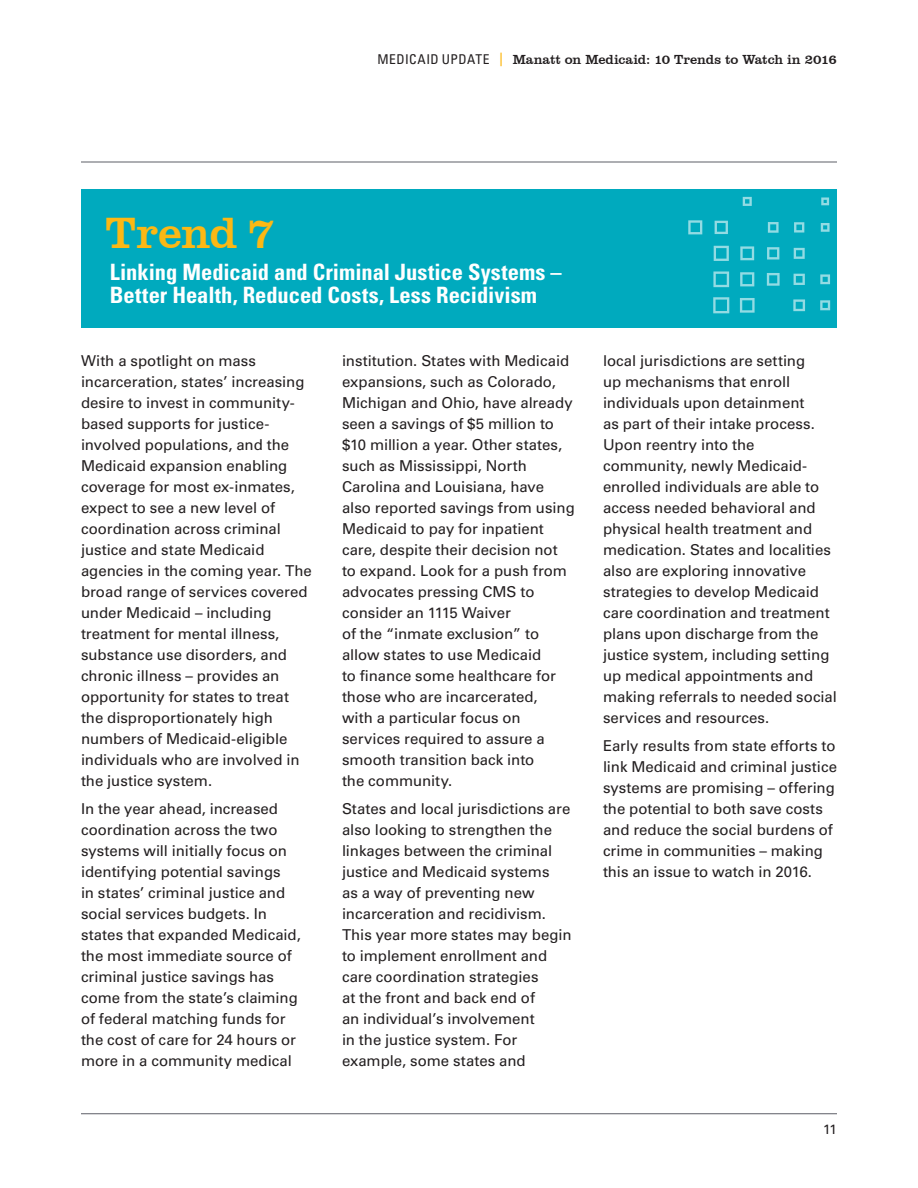
<style>
.page{position:relative;width:918px;height:1188px;background:#fff}
.page>*{position:absolute;margin:0;border:0;box-sizing:border-box;transform-origin:0 0}
.t1{font:45px "Clarendon BT";letter-spacing:-.015em;color:#fcb814}
.t2{font:700 condensed 22.5px/22.5px "Univers LT Std";color:#fff}
.t3{font:15px/21px "Univers LT Std";color:#231f20}
.t4{font:13.5px "Clarendon BT";letter-spacing:-.005em;color:#231f20}
.t5{font:13.5px "Univers LT Std";color:#231f20}
.s1{font-family:"Univers LT Std";font-stretch:condensed}
.s2{color:#fcb814}
</style>
<div class="page">
<hr style="left:81px;top:162px;width:756px;height:1px;background:#5c5e67">
<hr style="left:81px;top:1113px;width:756px;height:1px;background:#5c5e67">
<div style="left:81px;top:189px;width:756px;height:138px;background:#00aabe"></div>
<svg style="left:743px;top:197px;width:9px;height:9px"></svg>
<svg style="left:821px;top:197px;width:8px;height:8px"></svg>
<svg style="left:688px;top:220px;width:14px;height:14px"></svg>
<svg style="left:715px;top:221px;width:13px;height:13px"></svg>
<svg style="left:768px;top:222px;width:11px;height:11px"></svg>
<svg style="left:794px;top:222px;width:10px;height:11px"></svg>
<svg style="left:821px;top:223px;width:9px;height:9px"></svg>
<svg style="left:714px;top:246px;width:15px;height:15px"></svg>
<svg style="left:740px;top:246px;width:14px;height:14px"></svg>
<svg style="left:767px;top:247px;width:12px;height:13px"></svg>
<svg style="left:794px;top:248px;width:11px;height:11px"></svg>
<svg style="left:713px;top:271px;width:16px;height:16px"></svg>
<svg style="left:740px;top:272px;width:14px;height:14px"></svg>
<svg style="left:767px;top:273px;width:13px;height:13px"></svg>
<svg style="left:794px;top:274px;width:11px;height:11px"></svg>
<svg style="left:820px;top:274px;width:10px;height:10px"></svg>
<svg style="left:713px;top:297px;width:16px;height:16px"></svg>
<svg style="left:740px;top:298px;width:15px;height:15px"></svg>
<svg style="left:793px;top:299px;width:12px;height:12px"></svg>
<svg style="left:820px;top:300px;width:10px;height:10px"></svg>
<p class="t4" style="left:378px;top:51px;width:461px"><span class="s1">MEDICAID UPDATE</span> <span class="s2">|</span> Manatt on Medicaid: 10 Trends to Watch in 2016</p>
<p class="t1" style="left:105px;top:204px;width:171px">Trend 7</p>
<p class="t2" style="left:110px;top:261px;width:454px">Linking Medicaid and Criminal Justice Systems –<br>Better Health, Reduced Costs, Less Recidivism</p>
<p class="t3" style="left:81px;top:350px;width:232px">With a spotlight on mass incarceration, states’ increasing desire to invest in community&shy;based supports for justice&shy;involved populations, and the<br>Medicaid expansion enabling coverage for most ex-inmates, expect to see a new level of coordination across criminal justice and state Medicaid agencies in the coming year. The broad range of services covered under Medicaid – including treatment for mental illness, substance use disorders, and chronic illness – provides an opportunity for states to treat the disproportionately high numbers of Medicaid-eligible individuals who are involved in the justice system.</p>
<p class="t3" style="left:81px;top:798px;width:221px">In the year ahead, increased coordination across the two systems will initially focus on identifying potential savings<br>in states’ criminal justice and social services budgets. In states that expanded Medicaid, the most immediate source of criminal justice savings has come from the state’s claiming of federal matching funds for the cost of care for 24 hours or more in a community medical</p>
<p class="t3" style="left:342px;top:350px;width:234px">institution. States with Medicaid expansions, such as Colorado,<br>Michigan and Ohio, have already seen a savings of $5 million to $10 million a year. Other states, such as Mississippi, North<br>Carolina and Louisiana, have also reported savings from using<br>Medicaid to pay for inpatient care, despite their decision not to expand. Look for a push from advocates pressing CMS to consider an 1115 Waiver<br>of the “inmate exclusion” to allow states to use Medicaid<br>to finance some healthcare for those who are incarcerated,<br>with a particular focus on services required to assure a smooth transition back into<br>the community.</p>
<p class="t3" style="left:342px;top:798px;width:231px">States and local jurisdictions are also looking to strengthen the linkages between the criminal justice and Medicaid systems<br>as a way of preventing new incarceration and recidivism.<br>This year more states may begin to implement enrollment and care coordination strategies<br>at the front and back end of<br>an individual’s involvement<br>in the justice system. For example, some states and</p>
<p class="t3" style="left:603px;top:350px;width:236px">local jurisdictions are setting<br>up mechanisms that enroll individuals upon detainment<br>as part of their intake process.<br>Upon reentry into the community, newly Medicaid&shy;enrolled individuals are able to access needed behavioral and physical health treatment and medication. States and localities also are exploring innovative strategies to develop Medicaid care coordination and treatment plans upon discharge from the justice system, including setting up medical appointments and making referrals to needed social services and resources.</p>
<p class="t3" style="left:603px;top:735px;width:236px">Early results from state efforts to link Medicaid and criminal justice systems are promising – offering the potential to both save costs and reduce the social burdens of crime in communities – making this an issue to watch in 2016.</p>
<p class="t5" style="left:823px;top:1121px;width:15px">11</p>
</div>
